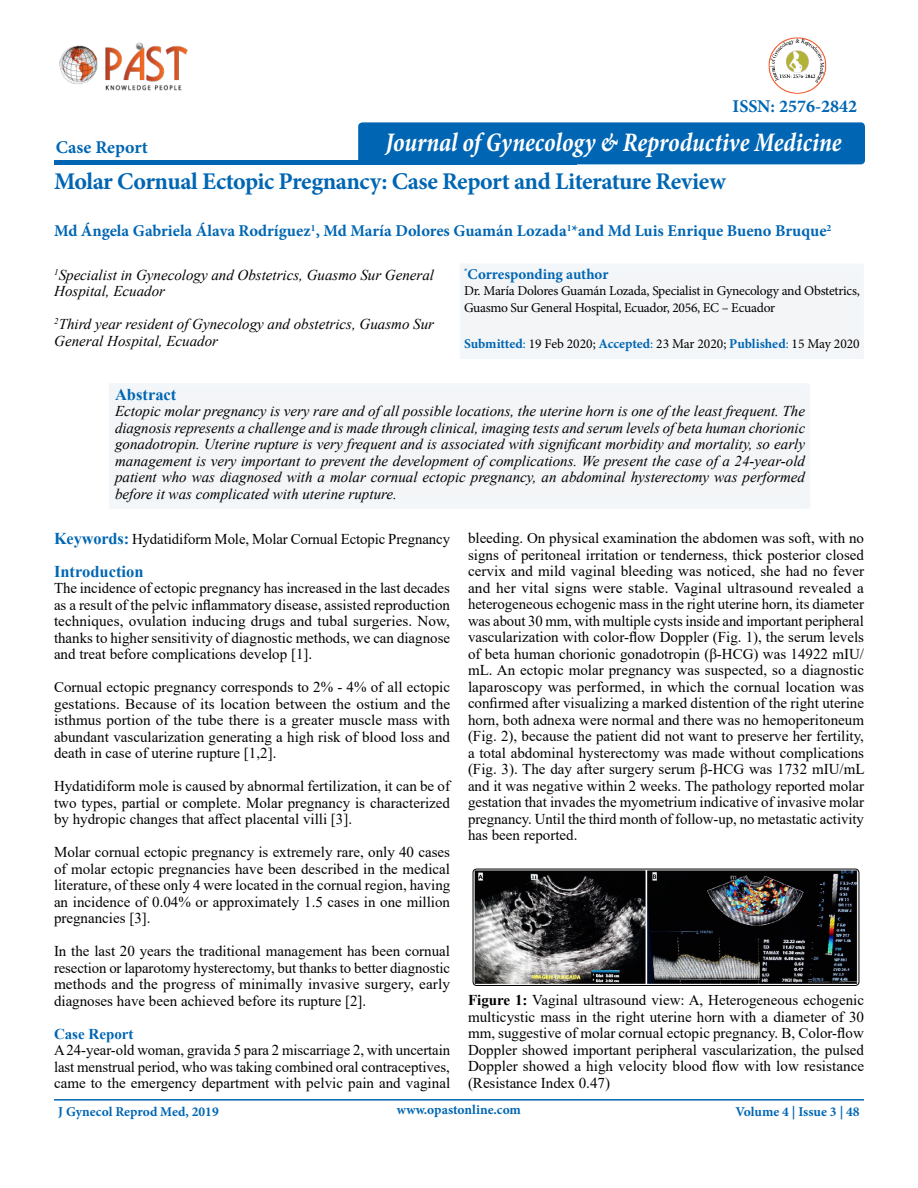
<style>
.page{position:relative;width:918px;height:1188px;background:#fff}
.page>*{position:absolute;margin:0;border:0;box-sizing:border-box;transform-origin:0 0}
.t1{font:italic 700 condensed 27px "Minion Pro";letter-spacing:-.005em;color:#fff;scale:.92 1}
.t2{font:700 24px "Minion Pro";letter-spacing:-.02em;color:#0066b3}
.t3{font:700 18px "Minion Pro";color:#0066b3}
.t4{font:700 16.5px "Minion Pro";color:#0066b3}
.t5{font:700 16.5px "Times New Roman";color:#0066b3}
.t6{font:15px/16.5px "Times New Roman";color:#000;text-align:justify}
.t7{font:italic 15px/16.5px "Times New Roman";color:#000}
.t8{font:700 15px "Minion Pro";color:#0066b3}
.t9{font:700 15px "Times New Roman";color:#0066b3}
.t10{font:13.5px/16.5px "Minion Pro";letter-spacing:-.02em;color:#000}
.t11{font:700 13.5px "Minion Pro";color:#0066b3}
.t12{font:13.5px "Minion Pro";color:#000}
.s1{font-weight:700;color:#0066b3}
.s2{color:#0066b3}
.s3{font-weight:700;font-size:16.5px;color:#0066b3}
.s4{font-weight:700}
</style>
<div class="page">
<hr style="left:54px;top:1099px;width:810px;height:2px;background:#0066b3">
<svg style="left:54px;top:160px;width:306px;height:4px"></svg>
<div style="left:358px;top:122px;width:507px;height:42px;background:#0066b3;border-radius:4px"></div>
<div style="left:447px;top:251px;width:431px;height:110px;background:#f3f5f7"></div>
<div style="left:96px;top:372px;width:728px;height:138px;background:#f3f5f7"></div>
<img style="left:59px;top:42px;width:129px;height:49px">
<img style="left:768px;top:37px;width:59px;height:57px">
<img style="left:473px;top:869px;width:386px;height:116px">
<div style="left:473px;top:869px;width:386px;height:117px;border:1px solid #000;border-radius:4px"></div>
<p class="t3" style="left:56px;top:135px;width:94px">Case Report</p>
<p class="t3" style="left:733px;top:94px;width:126px">ISSN: 2576-2842</p>
<h1 class="t1" style="left:386px;top:124px;width:497px">Journal of Gynecology &amp; Reproductive Medicine</h1>
<h2 class="t2" style="left:54px;top:165px;width:673px">Molar Cornual Ectopic Pregnancy: Case Report and Literature Review</h2>
<p class="t4" style="left:54px;top:219px;width:779px">Md Ángela Gabriela Álava Rodríguez<sup>1</sup>, Md María Dolores Guamán Lozada<sup>1</sup>*and Md Luis Enrique Bueno Bruque<sup>2</sup></p>
<p class="t8" style="left:464px;top:263px;width:146px"><sup>*</sup>Corresponding author</p>
<p class="t10" style="left:464px;top:283px;width:397px">Dr. María Dolores Guamán Lozada, Specialist in Gynecology and Obstetrics,<br>Guasmo Sur General Hospital, Ecuador, 2056, EC – Ecuador</p>
<p class="t12" style="left:464px;top:334px;width:397px"><span class="s1">Submitted</span><span class="s2">:</span> 19 Feb 2020; <span class="s1">Accepted</span><span class="s2">:</span> 23 Mar 2020; <span class="s1">Published</span><span class="s2">:</span> 15 May 2020</p>
<p class="t7" style="left:54px;top:266px;width:381px"><sup>1</sup>Specialist in Gynecology and Obstetrics, Guasmo Sur General<br>Hospital, Ecuador</p>
<p class="t7" style="left:54px;top:316px;width:381px"><sup>2</sup>Third year resident of Gynecology and obstetrics, Guasmo Sur<br>General Hospital, Ecuador</p>
<p class="t5" style="left:115px;top:382px;width:63px">Abstract</p>
<p class="t7" style="left:115px;top:403px;width:692px;text-align:justify">Ectopic molar pregnancy is very rare and of all possible locations, the uterine horn is one of the least frequent. The diagnosis represents a challenge and is made through clinical, imaging tests and serum levels of beta human chorionic gonadotropin. Uterine rupture is very frequent and is associated with significant morbidity and mortality, so early management is very important to prevent the development of complications. We present the case of a 24-year-old patient who was diagnosed with a molar cornual ectopic pregnancy, an abdominal hysterectomy was performed before it was complicated with uterine rupture.</p>
<p class="t6" style="left:54px;top:530px;width:398px"><span class="s3">Keywords:</span> Hydatidiform Mole, Molar Cornual Ectopic Pregnancy</p>
<p class="t5" style="left:54px;top:560px;width:91px">Introduction</p>
<p class="t6" style="left:54px;top:580px;width:398px">The incidence of ectopic pregnancy has increased in the last decades as a result of the pelvic inflammatory disease, assisted reproduction techniques, ovulation inducing drugs and tubal surgeries. Now, thanks to higher sensitivity of diagnostic methods, we can diagnose and treat before complications develop [1].</p>
<p class="t6" style="left:54px;top:679px;width:398px">Cornual ectopic pregnancy corresponds to 2% - 4% of all ectopic gestations. Because of its location between the ostium and the isthmus portion of the tube there is a greater muscle mass with abundant vascularization generating a high risk of blood loss and death in case of uterine rupture [1,2].</p>
<p class="t6" style="left:54px;top:778px;width:398px">Hydatidiform mole is caused by abnormal fertilization, it can be of two types, partial or complete. Molar pregnancy is characterized by hydropic changes that affect placental villi [3].</p>
<p class="t6" style="left:54px;top:844px;width:398px">Molar cornual ectopic pregnancy is extremely rare, only 40 cases of molar ectopic pregnancies have been described in the medical literature, of these only 4 were located in the cornual region, having an incidence of 0.04% or approximately 1.5 cases in one million pregnancies [3].</p>
<p class="t6" style="left:54px;top:943px;width:398px">In the last 20 years the traditional management has been cornual resection or laparotomy hysterectomy, but thanks to better diagnostic methods and the progress of minimally invasive surgery, early diagnoses have been achieved before its rupture [2].</p>
<p class="t9" style="left:54px;top:1023px;width:81px">Case Report</p>
<p class="t6" style="left:54px;top:1042px;width:398px">A 24-year-old woman, gravida 5 para 2 miscarriage 2, with uncertain last menstrual period, who was taking combined oral contraceptives, came to the emergency department with pelvic pain and vaginal</p>
<p class="t6" style="left:468px;top:529px;width:398px">bleeding. On physical examination the abdomen was soft, with no signs of peritoneal irritation or tenderness, thick posterior closed cervix and mild vaginal bleeding was noticed, she had no fever and her vital signs were stable. Vaginal ultrasound revealed a heterogeneous echogenic mass in the right uterine horn, its diameter was about 30 mm, with multiple cysts inside and important peripheral vascularization with color-flow Doppler (Fig. 1), the serum levels of beta human chorionic gonadotropin (β-HCG) was 14922 mIU/ mL. An ectopic molar pregnancy was suspected, so a diagnostic laparoscopy was performed, in which the cornual location was confirmed after visualizing a marked distention of the right uterine horn, both adnexa were normal and there was no hemoperitoneum (Fig. 2), because the patient did not want to preserve her fertility, a total abdominal hysterectomy was made without complications (Fig. 3). The day after surgery serum β-HCG was 1732 mIU/mL and it was negative within 2 weeks. The pathology reported molar gestation that invades the myometrium indicative of invasive molar pregnancy. Until the third month of follow-up, no metastatic activity has been reported.</p>
<p class="t6" style="left:468px;top:991px;width:398px"><span class="s4">Figure 1:</span> Vaginal ultrasound view: A, Heterogeneous echogenic multicystic mass in the right uterine horn with a diameter of 30 mm, suggestive of molar cornual ectopic pregnancy. B, Color-flow Doppler showed important peripheral vascularization, the pulsed Doppler showed a high velocity blood flow with low resistance (Resistance Index 0.47)</p>
<p class="t11" style="left:58px;top:1102px;width:162px">J Gynecol Reprod Med, 2019</p>
<p class="t11" style="left:397px;top:1100px;width:126px">www.opastonline.com</p>
<p class="t11" style="left:735px;top:1102px;width:126px">Volume 4 | Issue 3 | 48</p>
</div>
